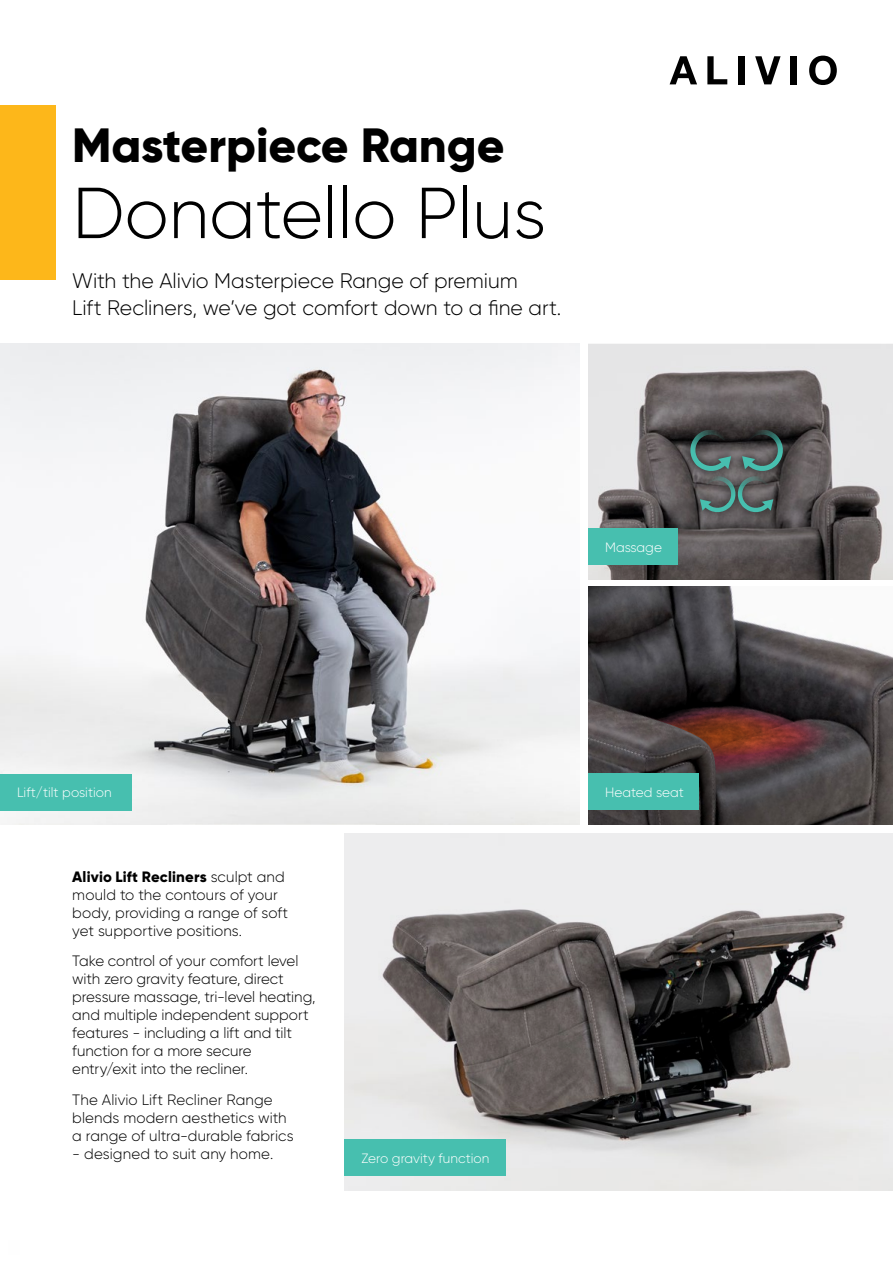
<style>
.page{position:relative;width:893px;height:1263px;background:#fff}
.page>*{position:absolute;margin:0;border:0;box-sizing:border-box;transform-origin:0 0}
.t1{font:300 72px "Gilroy";color:#000}
.t2{font:800 48px "Gilroy";color:#000}
.t3{font:300 21px/27px "Gilroy";letter-spacing:-.005em;color:#000}
.t4{font:300 15px/18px "Gilroy";color:#000}
.t5{font:300 13.5px "Gilroy";color:#fff}
.s1{font-weight:800}
</style>
<div class="page">
<img style="left:588px;top:586px;width:305px;height:239px">
<svg style="left:716px;top:702px;width:121px;height:76px;background:#573332"></svg>
<img style="left:344px;top:833px;width:549px;height:358px">
<img style="left:588px;top:344px;width:305px;height:235px">
<img style="left:0;top:344px;width:580px;height:481px">
<div style="left:0;top:105px;width:55px;height:174px;background:#fdb71a"></div>
<div style="left:0;top:774px;width:132px;height:36px;background:#47bfaf"></div>
<div style="left:588px;top:528px;width:89px;height:36px;background:#47bfaf"></div>
<div style="left:344px;top:1139px;width:162px;height:37px;background:#47bfaf"></div>
<div style="left:9px;top:1240px;width:11px;height:14px;background:#fbfbfb"></div>
<svg style="left:670px;top:56px;width:27px;height:28px"></svg>
<svg style="left:707px;top:56px;width:20px;height:28px"></svg>
<div style="left:739px;top:56px;width:6px;height:28px;background:#000"></div>
<svg style="left:755px;top:56px;width:26px;height:28px"></svg>
<div style="left:791px;top:56px;width:6px;height:28px;background:#000"></div>
<svg style="left:809px;top:56px;width:28px;height:29px"></svg>
<img style="left:588px;top:700px;width:128px;height:125px">
<div style="left:588px;top:774px;width:111px;height:36px;background:#47bfaf"></div>
<div style="left:681px;top:421px;width:111px;height:101px;background:#000;opacity:.75"></div>
<svg style="left:684px;top:430px;width:47px;height:40px;background:#435755"></svg>
<svg style="left:742px;top:430px;width:47px;height:40px;background:#405452"></svg>
<svg style="left:700px;top:477px;width:73px;height:34px;background:#586f6c"></svg>
<h2 class="t2" style="left:72px;top:115px;width:434px">Masterpiece Range</h2>
<h1 class="t1" style="left:72px;top:169px;width:475px">Donatello Plus</h1>
<h3 class="t3" style="left:72px;top:266px;width:490px">With the Alivio Masterpiece Range of premium<br>Lift Recliners, we’ve got comfort down to a fine art.</h3>
<p class="t5" style="left:605px;top:539px;width:58px">Massage</p>
<p class="t5" style="left:17px;top:784px;width:96px">Lift/tilt position</p>
<p class="t4" style="left:72px;top:867px;width:217px"><span class="s1">Alivio Lift Recliners</span> sculpt and mould to the contours of your body, providing a range of soft yet supportive positions.</p>
<p class="t4" style="left:72px;top:952px;width:245px">Take control of your comfort level with zero gravity feature, direct pressure massage, tri-level heating, and multiple independent support features - including a lift and tilt function for a more secure entry/exit into the recliner.</p>
<p class="t4" style="left:72px;top:1091px;width:223px">The Alivio Lift Recliner Range blends modern aesthetics with a range of ultra-durable fabrics</p>
<p class="t4" style="left:72px;top:1145px;width:202px">- designed to suit any home.</p>
<p class="t5" style="left:361px;top:1150px;width:129px">Zero gravity function</p>
<p class="t5" style="left:605px;top:784px;width:80px">Heated seat</p>
</div>
